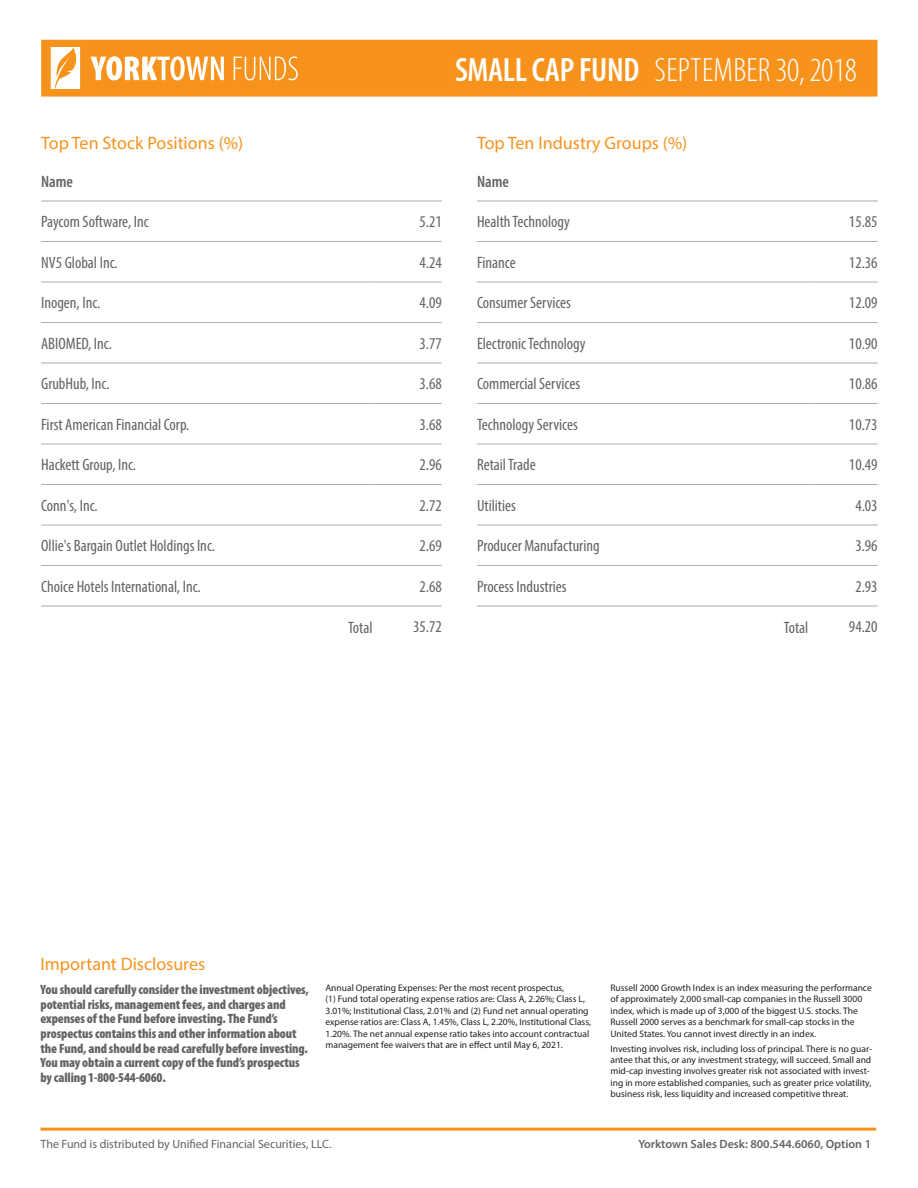
<style>
.page{position:relative;width:918px;height:1188px;background:#fff}
.page>*{position:absolute;margin:0;border:0;box-sizing:border-box;transform-origin:0 0}
.t1{font:300 condensed 33.9px "Myriad Pro";letter-spacing:.01em;color:#fff}
.t2{font:18px "Myriad Pro";color:#f7931d}
.t3{font:condensed 16.5px "Myriad Pro";color:#636366}
.t4{font:600 condensed 16.5px "Myriad Pro";color:#636366}
.t5{font:900 condensed 13.5px/14.5px "Myriad Pro";letter-spacing:-.01em;color:#636366}
.t6{font:12px "Myriad Pro";color:#636366}
.t7{font:600 12px "Myriad Pro";color:#636366}
.t8{font:9.45px/11.4px "Myriad Pro";color:#231f20}
.s1{font-weight:600}
</style>
<div class="page">
<hr style="left:40px;top:1128px;width:836px;height:3px;background:#f7931d">
<div style="left:41px;top:40px;width:837px;height:57px;background:#f7931d;border:2px solid #f7931d"></div>
<svg style="left:91px;top:56px;width:133px;height:24px"></svg>
<svg style="left:234px;top:56px;width:64px;height:24px"></svg>
<svg style="left:51px;top:47px;width:29px;height:42px"></svg>
<hr style="left:41px;top:241px;width:332px;height:1px;background:#adaeb2">
<hr style="left:373px;top:241px;width:69px;height:1px;background:#adaeb2">
<hr style="left:41px;top:282px;width:332px;height:1px;background:#adaeb2">
<hr style="left:373px;top:282px;width:69px;height:1px;background:#adaeb2">
<hr style="left:41px;top:322px;width:332px;height:1px;background:#adaeb2">
<hr style="left:373px;top:322px;width:69px;height:1px;background:#adaeb2">
<hr style="left:41px;top:403px;width:332px;height:1px;background:#adaeb2">
<hr style="left:373px;top:403px;width:69px;height:1px;background:#adaeb2">
<hr style="left:41px;top:444px;width:332px;height:1px;background:#adaeb2">
<hr style="left:373px;top:444px;width:69px;height:1px;background:#adaeb2">
<hr style="left:41px;top:484px;width:332px;height:1px;background:#adaeb2">
<hr style="left:373px;top:484px;width:69px;height:1px;background:#adaeb2">
<hr style="left:41px;top:525px;width:332px;height:1px;background:#adaeb2">
<hr style="left:373px;top:525px;width:69px;height:1px;background:#adaeb2">
<hr style="left:41px;top:565px;width:332px;height:1px;background:#adaeb2">
<hr style="left:373px;top:565px;width:69px;height:1px;background:#adaeb2">
<hr style="left:41px;top:201px;width:332px;height:1px;background:#a8a9ad">
<hr style="left:373px;top:201px;width:69px;height:1px;background:#a8a9ad">
<hr style="left:41px;top:606px;width:332px;height:1px;background:#a8a9ad">
<hr style="left:373px;top:606px;width:69px;height:1px;background:#a8a9ad">
<hr style="left:41px;top:363px;width:332px;height:1px;background:#a8a9ad">
<hr style="left:373px;top:363px;width:69px;height:1px;background:#a8a9ad">
<hr style="left:477px;top:241px;width:331px;height:1px;background:#adaeb2">
<hr style="left:808px;top:241px;width:70px;height:1px;background:#adaeb2">
<hr style="left:477px;top:282px;width:331px;height:1px;background:#adaeb2">
<hr style="left:808px;top:282px;width:70px;height:1px;background:#adaeb2">
<hr style="left:477px;top:322px;width:331px;height:1px;background:#adaeb2">
<hr style="left:808px;top:322px;width:70px;height:1px;background:#adaeb2">
<hr style="left:477px;top:403px;width:331px;height:1px;background:#adaeb2">
<hr style="left:808px;top:403px;width:70px;height:1px;background:#adaeb2">
<hr style="left:477px;top:444px;width:331px;height:1px;background:#adaeb2">
<hr style="left:808px;top:444px;width:70px;height:1px;background:#adaeb2">
<hr style="left:477px;top:484px;width:331px;height:1px;background:#adaeb2">
<hr style="left:808px;top:484px;width:70px;height:1px;background:#adaeb2">
<hr style="left:477px;top:525px;width:331px;height:1px;background:#adaeb2">
<hr style="left:808px;top:525px;width:70px;height:1px;background:#adaeb2">
<hr style="left:477px;top:565px;width:331px;height:1px;background:#adaeb2">
<hr style="left:808px;top:565px;width:70px;height:1px;background:#adaeb2">
<hr style="left:477px;top:201px;width:331px;height:1px;background:#a8a9ad">
<hr style="left:808px;top:201px;width:70px;height:1px;background:#a8a9ad">
<hr style="left:477px;top:606px;width:331px;height:1px;background:#a8a9ad">
<hr style="left:808px;top:606px;width:70px;height:1px;background:#a8a9ad">
<hr style="left:477px;top:363px;width:331px;height:1px;background:#a8a9ad">
<hr style="left:808px;top:363px;width:70px;height:1px;background:#a8a9ad">
<p class="t1" style="left:455px;top:50px;width:404px"><span class="s1">SMALL CAP FUND</span> SEPTEMBER 30, 2018</p>
<p class="t2" style="left:41px;top:131px;width:204px">Top Ten Stock Positions (%)</p>
<p class="t2" style="left:477px;top:131px;width:212px">Top Ten Industry Groups (%)</p>
<p class="t4" style="left:41px;top:171px;width:33px">Name</p>
<p class="t3" style="left:41px;top:212px;width:109px">Paycom Software, Inc</p>
<p class="t3" style="left:419px;top:212px;width:24px">5.21</p>
<p class="t3" style="left:41px;top:253px;width:78px">NV5 Global Inc.</p>
<p class="t3" style="left:419px;top:253px;width:24px">4.24</p>
<p class="t3" style="left:41px;top:293px;width:61px">Inogen, Inc.</p>
<p class="t3" style="left:419px;top:293px;width:24px">4.09</p>
<p class="t3" style="left:41px;top:334px;width:72px">ABIOMED, Inc.</p>
<p class="t3" style="left:419px;top:334px;width:24px">3.77</p>
<p class="t3" style="left:41px;top:374px;width:70px">GrubHub, Inc.</p>
<p class="t3" style="left:419px;top:374px;width:24px">3.68</p>
<p class="t3" style="left:41px;top:415px;width:150px">First American Financial Corp.</p>
<p class="t3" style="left:419px;top:415px;width:24px">3.68</p>
<p class="t3" style="left:41px;top:455px;width:97px">Hackett Group, Inc.</p>
<p class="t3" style="left:419px;top:455px;width:24px">2.96</p>
<p class="t3" style="left:41px;top:496px;width:58px">Conn's, Inc.</p>
<p class="t3" style="left:419px;top:496px;width:24px">2.72</p>
<p class="t3" style="left:41px;top:536px;width:175px">Ollie's Bargain Outlet Holdings Inc.</p>
<p class="t3" style="left:419px;top:536px;width:24px">2.69</p>
<p class="t3" style="left:41px;top:577px;width:161px">Choice Hotels International, Inc.</p>
<p class="t3" style="left:419px;top:577px;width:24px">2.68</p>
<p class="t3" style="left:348px;top:617px;width:26px">Total</p>
<p class="t3" style="left:413px;top:617px;width:30px">35.72</p>
<p class="t4" style="left:477px;top:171px;width:33px">Name</p>
<p class="t3" style="left:477px;top:212px;width:94px">Health Technology</p>
<p class="t3" style="left:849px;top:212px;width:30px">15.85</p>
<p class="t3" style="left:477px;top:253px;width:40px">Finance</p>
<p class="t3" style="left:849px;top:253px;width:30px">12.36</p>
<p class="t3" style="left:477px;top:293px;width:96px">Consumer Services</p>
<p class="t3" style="left:849px;top:293px;width:30px">12.09</p>
<p class="t3" style="left:477px;top:334px;width:110px">Electronic Technology</p>
<p class="t3" style="left:849px;top:334px;width:30px">10.90</p>
<p class="t3" style="left:477px;top:374px;width:105px">Commercial Services</p>
<p class="t3" style="left:849px;top:374px;width:30px">10.86</p>
<p class="t3" style="left:477px;top:415px;width:102px">Technology Services</p>
<p class="t3" style="left:849px;top:415px;width:30px">10.73</p>
<p class="t3" style="left:477px;top:455px;width:60px">Retail Trade</p>
<p class="t3" style="left:849px;top:455px;width:30px">10.49</p>
<p class="t3" style="left:477px;top:496px;width:40px">Utilities</p>
<p class="t3" style="left:855px;top:496px;width:24px">4.03</p>
<p class="t3" style="left:477px;top:536px;width:124px">Producer Manufacturing</p>
<p class="t3" style="left:855px;top:536px;width:24px">3.96</p>
<p class="t3" style="left:477px;top:577px;width:91px">Process Industries</p>
<p class="t3" style="left:855px;top:577px;width:24px">2.93</p>
<p class="t3" style="left:784px;top:617px;width:26px">Total</p>
<p class="t3" style="left:849px;top:617px;width:30px">94.20</p>
<p class="t2" style="left:40px;top:953px;width:166px">Important Disclosures</p>
<p class="t5" style="left:40px;top:982px;width:270px">You should carefully consider the investment objectives, potential risks, management fees, and charges and expenses of the Fund before investing. The Fund’s prospectus contains this and other information about the Fund, and should be read carefully before investing.<br>You may obtain a current copy of the fund’s prospectus by calling 1-800-544-6060.</p>
<p class="t8" style="left:326px;top:982px;width:267px">Annual Operating Expenses: Per the most recent prospectus,<br>(1) Fund total operating expense ratios are: Class A, 2.26%; Class L, 3.01%; Institutional Class, 2.01% and (2) Fund net annual operating expense ratios are: Class A, 1.45%, Class L, 2.20%, Institutional Class, 1.20%. The net annual expense ratio takes into account contractual management fee waivers that are in effect until May 6, 2021.</p>
<p class="t8" style="left:610px;top:982px;width:263px">Russell 2000 Growth Index is an index measuring the performance of approximately 2,000 small-cap companies in the Russell 3000 index, which is made up of 3,000 of the biggest U.S. stocks. The Russell 2000 serves as a benchmark for small-cap stocks in the United States. You cannot invest directly in an index.</p>
<p class="t8" style="left:610px;top:1043px;width:263px">Investing involves risk, including loss of principal. There is no guar&shy;antee that this, or any investment strategy, will succeed. Small and mid-cap investing involves greater risk not associated with invest&shy;ing in more established companies, such as greater price volatility, business risk, less liquidity and increased competitive threat.</p>
<p class="t6" style="left:40px;top:1136px;width:293px">The Fund is distributed by Unified Financial Securities, LLC.</p>
<p class="t7" style="left:638px;top:1136px;width:234px">Yorktown Sales Desk: 800.544.6060, Option 1</p>
</div>
